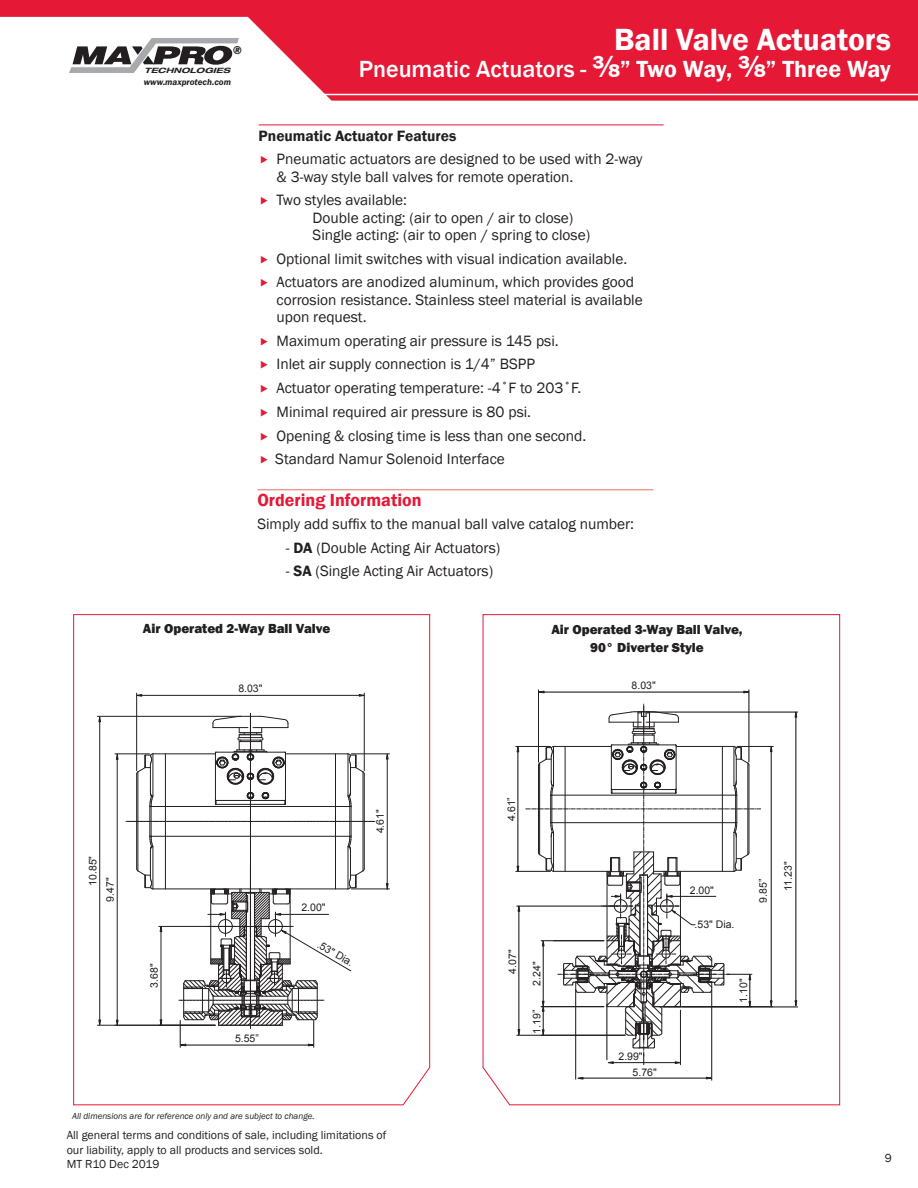
<style>
.page{position:relative;width:918px;height:1188px;background:#fff}
.page>*{position:absolute;margin:0;border:0;box-sizing:border-box;transform-origin:0 0}
.header-left-T3{font:600 31.5px "Franklin Gothic";color:#fff}
.header-left-T3-2{font:500 24px "Franklin Gothic";color:#fff}
.t1{font:600 18px "Franklin Gothic";color:#e51836}
.bulleted_List{font:15.3px/17.2px "Franklin Gothic";color:#231f20}
.Bullet_H1{font:600 15.3px "Franklin Gothic";color:#231f20}
.drawing_title{font:800 13.5px "Franklin Gothic";color:#231f20}
.t2{font:12px/14.4px "Franklin Gothic";color:#231f20}
.t3{font:italic 800 11.55px "Franklin Gothic";color:#231f20}
.t4{font:10.5px "Arial";color:#231f20}
.footnote-_left{font:italic 9px "Franklin Gothic";color:#231f20}
.t5{font:italic 600 9px "Franklin Gothic";color:#231f20}
.t6{font:italic 700 expanded 7.35px "Helvetica Neue LT";letter-spacing:.01em;color:#231f20;scale:1.21 1}
.s1{font-weight:600;font-size:31.5px}
.s2{font-weight:600}
</style>
<div class="page">
<svg style="left:0;top:0;width:918px;height:101px;fill:#e51836"></svg>
<svg style="left:68px;top:37px;width:172px;height:37px"></svg>
<hr style="left:270px;top:94px;width:648px;height:1px;background:#fff">
<hr style="left:259px;top:125px;width:405px;height:1px;background:#e51836">
<hr style="left:257px;top:489px;width:396px;height:1px;background:#ec6d61">
<svg style="left:73px;top:614px;width:357px;height:492px"></svg>
<hr style="left:364px;top:693px;width:1px;height:78px;background:#231f20">
<hr style="left:136px;top:693px;width:1px;height:78px;background:#231f20">
<hr style="left:142px;top:695px;width:217px;height:1px;background:#231f20">
<svg style="left:359px;top:694px;width:8px;height:3px"></svg>
<svg style="left:134px;top:694px;width:8px;height:3px"></svg>
<hr style="left:115px;top:754px;width:35px;height:1px;background:#231f20">
<hr style="left:117px;top:759px;width:1px;height:262px;background:#231f20">
<svg style="left:116px;top:1020px;width:3px;height:8px"></svg>
<svg style="left:116px;top:752px;width:3px;height:8px"></svg>
<hr style="left:97px;top:716px;width:144px;height:1px;background:#231f20">
<hr style="left:97px;top:1025px;width:118px;height:1px;background:#231f20">
<hr style="left:99px;top:722px;width:1px;height:298px;background:#231f20">
<svg style="left:98px;top:714px;width:3px;height:8px"></svg>
<svg style="left:98px;top:1019px;width:3px;height:9px"></svg>
<hr style="left:351px;top:754px;width:38px;height:1px;background:#231f20">
<hr style="left:351px;top:889px;width:38px;height:1px;background:#231f20">
<hr style="left:387px;top:758px;width:1px;height:126px;background:#231f20">
<svg style="left:386px;top:751px;width:3px;height:9px"></svg>
<svg style="left:386px;top:883px;width:3px;height:8px"></svg>
<svg style="left:126px;top:713px;width:249px;height:334px"></svg>
<svg style="left:482px;top:614px;width:358px;height:492px"></svg>
<p class="t3" style="left:233px;top:42px;width:10px">®</p>
<p class="t6" style="left:144px;top:66px;width:73px">TECHNOLOGIES</p>
<p class="t5" style="left:144px;top:77px;width:89px">www.maxprotech.com</p>
<p class="header-left-T3" style="left:614px;top:20px;width:278px">Ball Valve Actuators</p>
<p class="header-left-T3-2" style="left:359px;top:54px;width:534px">Pneumatic Actuators - <span class="s1">⅜</span><span class="s2">” Two Way,</span> <span class="s1">⅜</span><span class="s2">” Three Way</span></p>
<p class="Bullet_H1" style="left:259px;top:127px;width:199px">Pneumatic Actuator Features</p>
<p class="bulleted_List" style="left:277px;top:151px;width:367px">Pneumatic actuators are designed to be used with 2-way &amp; 3-way style ball valves for remote operation.</p>
<p class="bulleted_List" style="left:313px;top:192px;width:279px;text-indent:-36px">Two styles available:<br>Double acting: (air to open / air to close)<br>Single acting: (air to open / spring to close)</p>
<p class="bulleted_List" style="left:277px;top:250px;width:350px">Optional limit switches with visual indication available.</p>
<p class="bulleted_List" style="left:277px;top:274px;width:368px">Actuators are anodized aluminum, which provides good corrosion resistance. Stainless steel material is available upon request.</p>
<p class="bulleted_List" style="left:277px;top:332px;width:282px">Maximum operating air pressure is 145 psi.</p>
<p class="bulleted_List" style="left:277px;top:356px;width:260px">Inlet air supply connection is 1/4” BSPP</p>
<p class="bulleted_List" style="left:277px;top:380px;width:306px">Actuator operating temperature: -4˚F to 203˚F.</p>
<p class="bulleted_List" style="left:277px;top:403px;width:254px">Minimal required air pressure is 80 psi.</p>
<p class="bulleted_List" style="left:277px;top:427px;width:309px">Opening &amp; closing time is less than one second.</p>
<p class="bulleted_List" style="left:275px;top:451px;width:231px">Standard Namur Solenoid Interface</p>
<h1 class="t1" style="left:257px;top:489px;width:166px">Ordering Information</h1>
<p class="bulleted_List" style="left:257px;top:516px;width:378px">Simply add suffix to the manual ball valve catalog number:</p>
<p class="bulleted_List" style="left:286px;top:539px;width:216px">- <span class="s2">DA</span> (Double Acting Air Actuators)</p>
<p class="bulleted_List" style="left:286px;top:563px;width:209px">- <span class="s2">SA</span> (Single Acting Air Actuators)</p>
<p class="drawing_title" style="left:143px;top:620px;width:189px">Air Operated 2-Way Ball Valve</p>
<p class="t4" style="left:238px;top:681px;width:26px">8.03"</p>
<p class="t4" style="left:86px;top:886px;width:31px;rotate:-90deg">10.85"</p>
<p class="t4" style="left:103px;top:902px;width:26px;rotate:-90deg">9.47"</p>
<p class="t4" style="left:147px;top:988px;width:26px;rotate:-90deg">3.68"</p>
<p class="t4" style="left:235px;top:1031px;width:25px">5.55”</p>
<p class="t4" style="left:373px;top:833px;width:26px;rotate:-90deg">4.61"</p>
<p class="t4" style="left:301px;top:901px;width:26px">2.00"</p>
<p class="t4" style="left:322px;top:937px;width:41px;rotate:31deg">.53" Dia.</p>
<p class="footnote-_left" style="left:72px;top:1110px;width:244px">All dimensions are for reference only and are subject to change.</p>
<p class="t2" style="left:67px;top:1128px;width:321px">All general terms and conditions of sale, including limitations of our liability, apply to all products and services sold.<br>MT R10 Dec 2019</p>
<p class="drawing_title" style="left:551px;top:621px;width:193px">Air Operated 3-Way Ball Valve,</p>
<p class="drawing_title" style="left:590px;top:639px;width:115px">90° Diverter Style</p>
<p class="t4" style="left:632px;top:679px;width:26px">8.03"</p>
<p class="t4" style="left:505px;top:821px;width:25px;rotate:-90deg">4.61”</p>
<p class="t4" style="left:506px;top:974px;width:26px;rotate:-90deg">4.07"</p>
<p class="t4" style="left:530px;top:986px;width:26px;rotate:-90deg">2.24"</p>
<p class="t4" style="left:530px;top:1034px;width:25px;rotate:-90deg">1.19”</p>
<p class="t4" style="left:619px;top:1049px;width:26px">2.99"</p>
<p class="t4" style="left:633px;top:1066px;width:26px">5.76"</p>
<p class="t4" style="left:690px;top:883px;width:26px">2.00"</p>
<p class="t4" style="left:695px;top:918px;width:41px">.53" Dia.</p>
<p class="t4" style="left:756px;top:903px;width:25px;rotate:-90deg">9.85”</p>
<p class="t4" style="left:781px;top:891px;width:31px;rotate:-90deg">11.23"</p>
<p class="t4" style="left:737px;top:1003px;width:26px;rotate:-90deg">1.10"</p>
<p class="t2" style="left:885px;top:1151px;width:9px">9</p>
</div>
